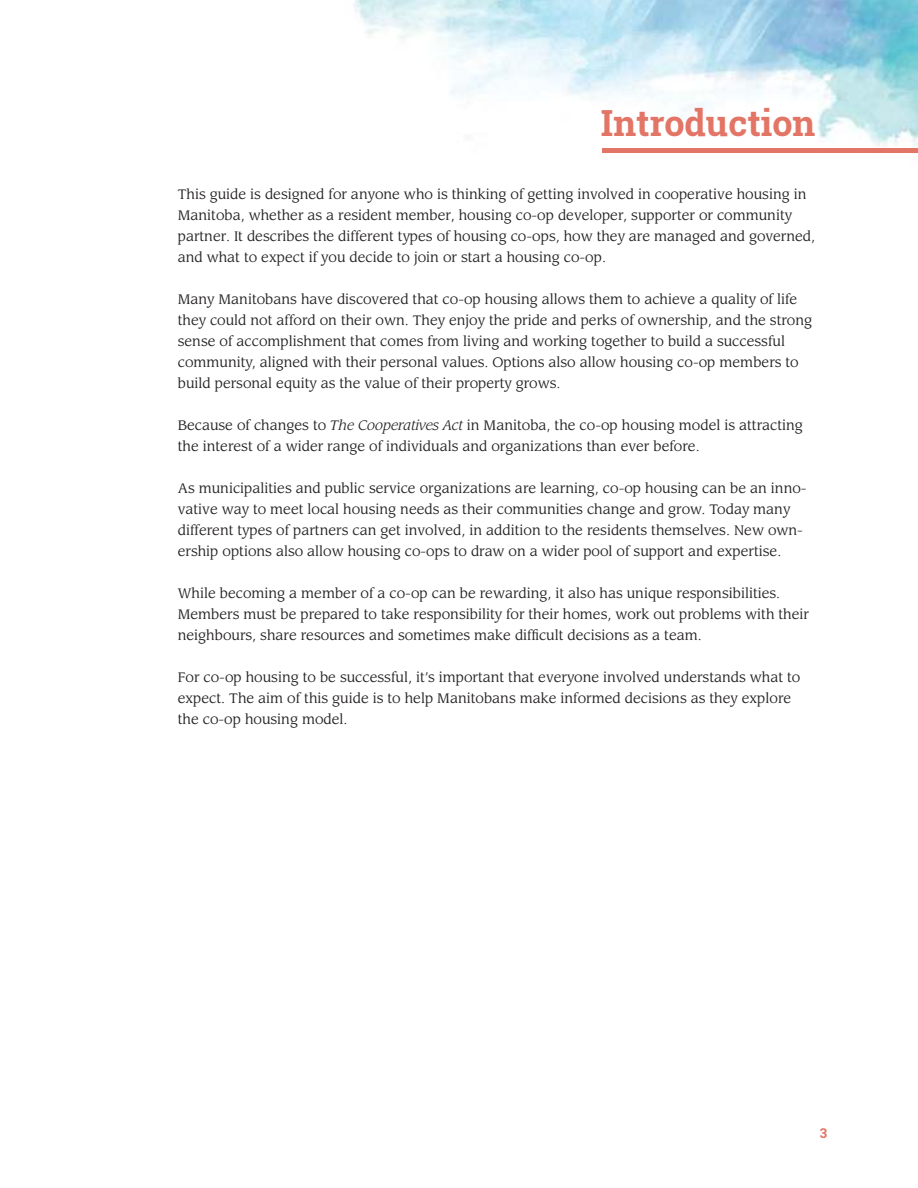
<style>
.page{position:relative;width:918px;height:1188px;background:#fff}
.page>*{position:absolute;margin:0;border:0;box-sizing:border-box;transform-origin:0 0}
.t1{font:700 36px "Roboto Slab";color:#e37566}
.t2{font:13.5px/21px "Leawood";color:#221f1f}
.t3{font:700 13.5px "Roboto Slab";color:#e37566}
.s1{font-style:italic}
</style>
<div class="page">
<img style="left:354px;top:0;width:564px;height:153px">
<div style="left:603px;top:148px;width:315px;height:5px;background:#e37566"></div>
<h1 class="t1" style="left:601px;top:108px;width:216px">Introduction</h1>
<p class="t2" style="left:178px;top:185px;width:639px">This guide is designed for anyone who is thinking of getting involved in cooperative housing in Manitoba, whether as a resident member, housing co-op developer, supporter or community partner. It describes the different types of housing co-ops, how they are managed and governed, and what to expect if you decide to join or start a housing co-op.</p>
<p class="t2" style="left:178px;top:290px;width:636px">Many Manitobans have discovered that co-op housing allows them to achieve a quality of life they could not afford on their own. They enjoy the pride and perks of ownership, and the strong sense of accomplishment that comes from living and working together to build a successful community, aligned with their personal values. Options also allow housing co-op members to build personal equity as the value of their property grows.</p>
<p class="t2" style="left:178px;top:416px;width:627px">Because of changes to <span class="s1">The Cooperatives Act</span> in Manitoba, the co-op housing model is attracting the interest of a wider range of individuals and organizations than ever before.</p>
<p class="t2" style="left:178px;top:479px;width:630px">As municipalities and public service organizations are learning, co-op housing can be an inno&shy;vative way to meet local housing needs as their communities change and grow. Today many different types of partners can get involved, in addition to the residents themselves. New own&shy;ership options also allow housing co-ops to draw on a wider pool of support and expertise.</p>
<p class="t2" style="left:178px;top:584px;width:633px">While becoming a member of a co-op can be rewarding, it also has unique responsibilities.<br>Members must be prepared to take responsibility for their homes, work out problems with their neighbours, share resources and sometimes make difficult decisions as a team.</p>
<p class="t2" style="left:178px;top:668px;width:624px">For co-op housing to be successful, it’s important that everyone involved understands what to expect. The aim of this guide is to help Manitobans make informed decisions as they explore the co-op housing model.</p>
<p class="t3" style="left:820px;top:1128px;width:9px">3</p>
</div>
